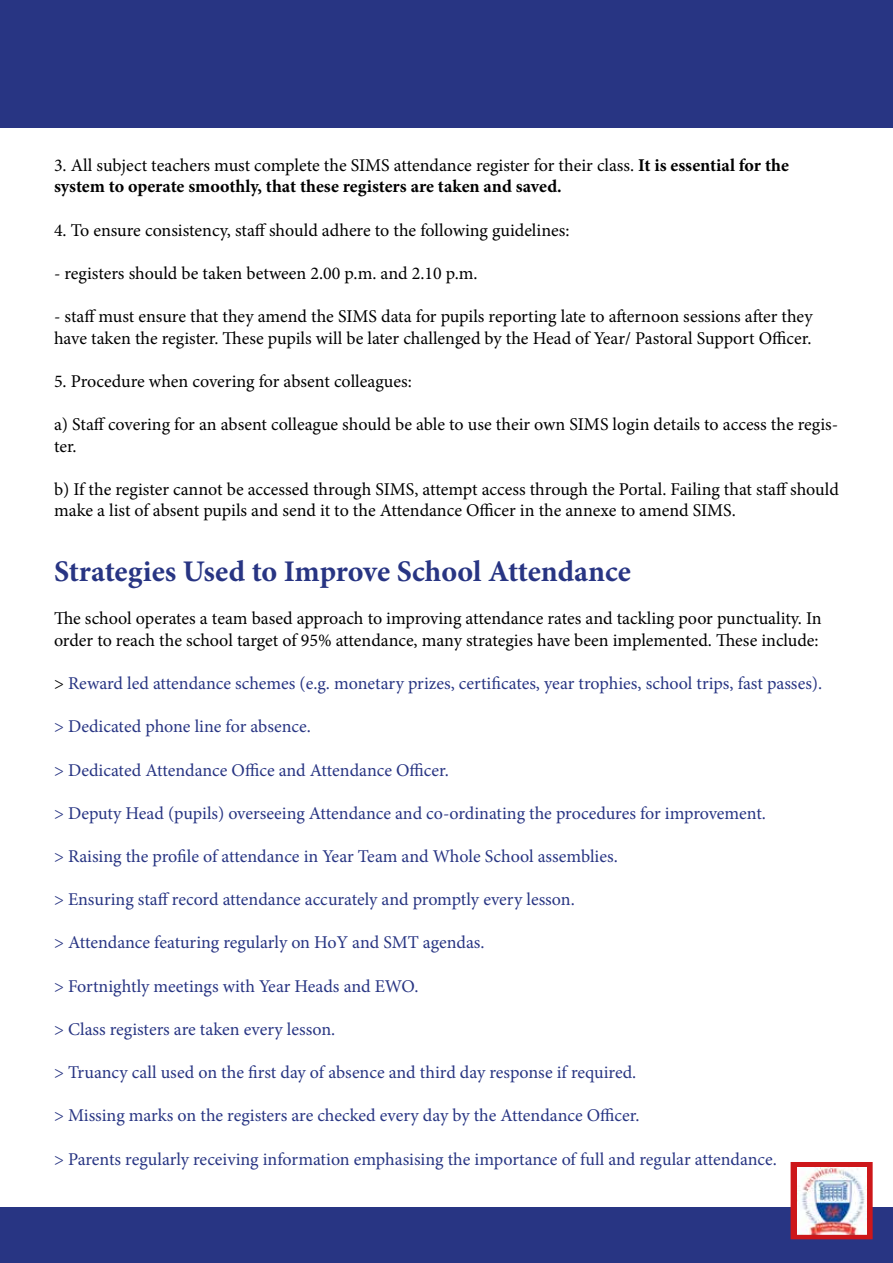
<style>
.page{position:relative;width:893px;height:1263px;background:#fff}
.page>*{position:absolute;margin:0;border:0;box-sizing:border-box;transform-origin:0 0}
.t1{font:700 30px "Minion Pro";letter-spacing:-.005em;color:#283583}
.t2{font:18px/21.6px "Minion Pro";letter-spacing:-.005em;color:#000}
.t3{font:18px "Minion Pro";letter-spacing:-.005em;color:#283583}
.t4{font:700 18px/21.6px "Minion Pro";color:#000}
.s1{font-weight:400}
.s2{color:#000}
</style>
<div class="page">
<div style="left:0;top:0;width:893px;height:128px;background:#283583"></div>
<div style="left:0;top:1208px;width:893px;height:55px;background:#283583"></div>
<svg style="left:796px;top:1167px;width:72px;height:67px"></svg>
<img style="left:797px;top:1168px;width:69px;height:66px">
<div style="left:791px;top:1162px;width:82px;height:77px;border:4px solid #cd171a"></div>
<p class="t4" style="left:54px;top:154px;width:736px"><span class="s1">3. All subject teachers must complete the SIMS attendance register for their class.</span> It is essential for the system to operate smoothly, that these registers are taken and saved.</p>
<p class="t2" style="left:54px;top:219px;width:517px">4. To ensure consistency, staff should adhere to the following guidelines:</p>
<p class="t2" style="left:54px;top:262px;width:425px">- registers should be taken between 2.00 p.m. and 2.10 p.m.</p>
<p class="t2" style="left:54px;top:306px;width:760px">- staff must ensure that they amend the SIMS data for pupils reporting late to afternoon sessions after they have taken the register. These pupils will be later challenged by the Head of Year/ Pastoral Support Officer.</p>
<p class="t2" style="left:54px;top:370px;width:359px">5. Procedure when covering for absent colleagues:</p>
<p class="t2" style="left:54px;top:414px;width:786px">a) Staff covering for an absent colleague should be able to use their own SIMS login details to access the regis&shy;ter.</p>
<p class="t2" style="left:54px;top:478px;width:786px">b) If the register cannot be accessed through SIMS, attempt access through the Portal. Failing that staff should make a list of absent pupils and send it to the Attendance Officer in the annexe to amend SIMS.</p>
<h1 class="t1" style="left:54px;top:550px;width:578px">Strategies Used to Improve School Attendance</h1>
<p class="t2" style="left:54px;top:608px;width:769px">The school operates a team based approach to improving attendance rates and tackling poor punctuality. In order to reach the school target of 95% attendance, many strategies have been implemented. These include:</p>
<p class="t3" style="left:54px;top:671px;width:770px"><span class="s2">&gt;</span> Reward led attendance schemes (e.g. monetary prizes, certificates, year trophies, school trips, fast passes).</p>
<p class="t3" style="left:54px;top:715px;width:258px">&gt; Dedicated phone line for absence.</p>
<p class="t3" style="left:54px;top:758px;width:396px">&gt; Dedicated Attendance Office and Attendance Officer.</p>
<p class="t3" style="left:54px;top:801px;width:713px">&gt; Deputy Head (pupils) overseeing Attendance and co-ordinating the procedures for improvement.</p>
<p class="t3" style="left:54px;top:844px;width:565px">&gt; Raising the profile of attendance in Year Team and Whole School assemblies.</p>
<p class="t3" style="left:54px;top:887px;width:522px">&gt; Ensuring staff record attendance accurately and promptly every lesson.</p>
<p class="t3" style="left:54px;top:931px;width:432px">&gt; Attendance featuring regularly on HoY and SMT agendas.</p>
<p class="t3" style="left:54px;top:974px;width:366px">&gt; Fortnightly meetings with Year Heads and EWO.</p>
<p class="t3" style="left:54px;top:1017px;width:283px">&gt; Class registers are taken every lesson.</p>
<p class="t3" style="left:54px;top:1060px;width:584px">&gt; Truancy call used on the first day of absence and third day response if required.</p>
<p class="t3" style="left:54px;top:1103px;width:587px">&gt; Missing marks on the registers are checked every day by the Attendance Officer.</p>
<p class="t3" style="left:54px;top:1147px;width:724px">&gt; Parents regularly receiving information emphasising the importance of full and regular attendance.</p>
</div>
